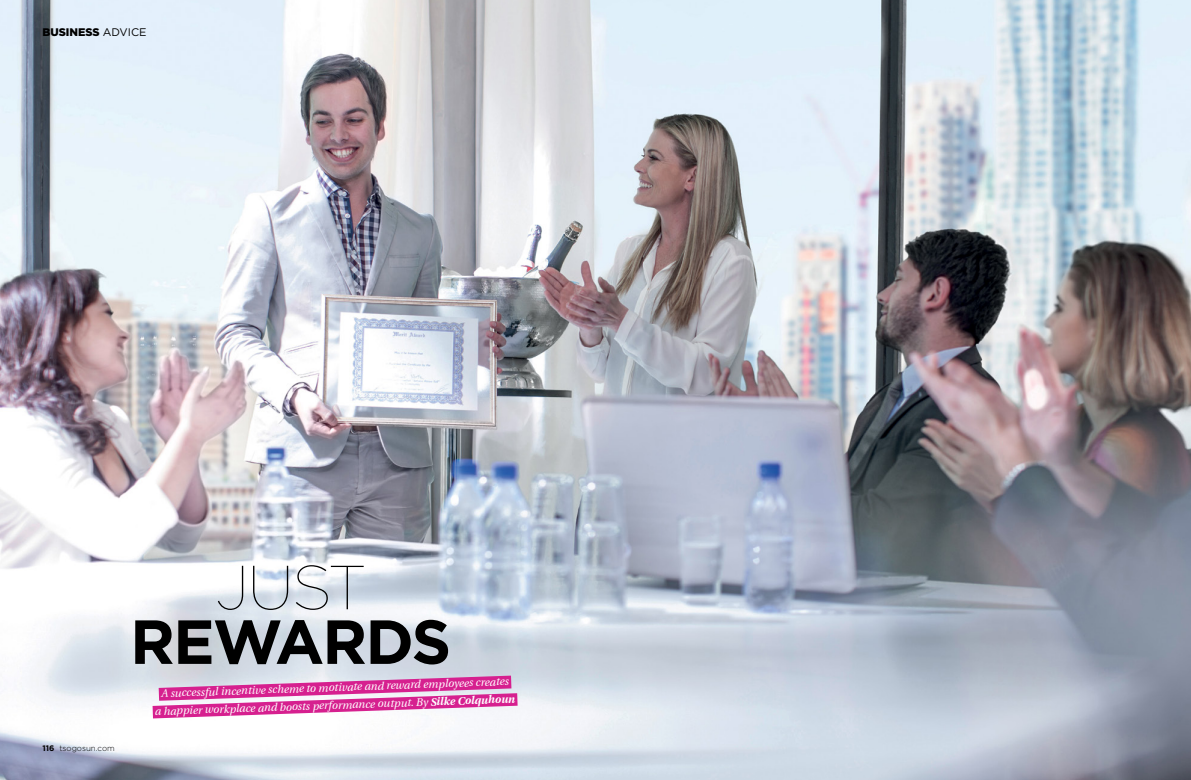
<style>
.page{position:relative;width:1191px;height:780px;background:#fff}
.page>*{position:absolute;margin:0;border:0;box-sizing:border-box;transform-origin:0 0}
.t1{font:700 62.1px "Gotham";letter-spacing:-.03em;color:#000}
.t2{font:100 62.1px "Gotham";color:#000}
.t3{font:italic 11px/17.7px "Utopia";color:#fff;text-align:center}
.t4{font:900 11px "Gotham";color:#000}
.t5{font:300 8px "Gotham";color:#000}
.s1{font-weight:400}
.s2{font-weight:700}
</style>
<div class="page">
<img style="left:0;top:0;width:1191px;height:780px">
<svg style="left:153px;top:675px;width:364px;height:43px"></svg>
<p class="t4" style="left:43px;top:26px;width:105px">BUSINESS <span class="s1">ADVICE</span></p>
<p class="t5" style="left:43px;top:744px;width:74px"><span class="s2">116</span> tsogosun.com</p>
<h1 class="t2" style="left:216px;top:554px;width:151px">JUST</h1>
<h1 class="t1" style="left:130px;top:606px;width:323px">REWARDS</h1>
<p class="t3" style="left:154px;top:685px;width:362px;rotate:-2deg">A successful incentive scheme to motivate and reward employees creates<br>a happier workplace and boosts performance output. By <span class="s2">Silke Colquhoun</span></p>
</div>
